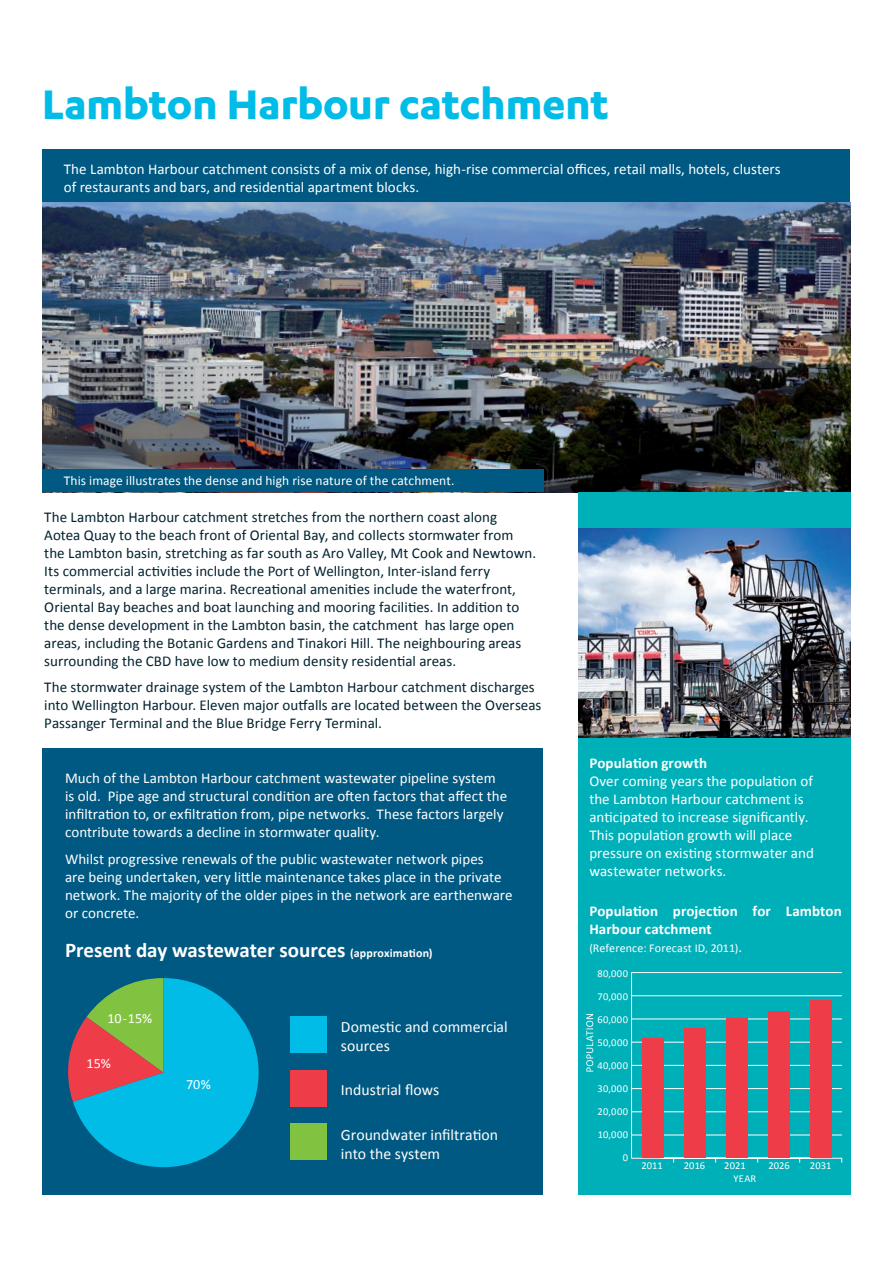
<style>
.page{position:relative;width:893px;height:1263px;background:#fff}
.page>*{position:absolute;margin:0;border:0;box-sizing:border-box;transform-origin:0 0}
.t1{font:700 48px "Karbon";letter-spacing:-.005em;color:#02bce8}
.t2{font:700 21px "Calibri";letter-spacing:-.005em;color:#fff}
.t3{font:15.75px/18.9px "Calibri";color:#fff}
.t4{font:15px/18px "Calibri";color:#002230}
.t5{font:15px/18px "Calibri";letter-spacing:.005em;color:#fff}
.t6{font:700 15px/18px "Calibri";letter-spacing:.005em;color:#fff}
.t7{font:14.1px "Calibri";color:#fff}
.t8{font:13.5px "Calibri";letter-spacing:.005em;color:#fff}
.t9{font:12px "Calibri";letter-spacing:.01em;color:#fff}
.t10{font:10.5px "Calibri";letter-spacing:.02em;color:#fff}
.s1{font-size:12px}
.s2{font-size:15px}
</style>
<div class="page">
<div style="left:43px;top:149px;width:807px;height:53px;background:#005982"></div>
<img style="left:43px;top:202px;width:807px;height:290px">
<div style="left:43px;top:470px;width:501px;height:22px;background:#005982"></div>
<div style="left:578px;top:492px;width:272px;height:42px;background:#00b0b9"></div>
<img style="left:578px;top:529px;width:272px;height:209px">
<div style="left:43px;top:748px;width:500px;height:447px;background:#005982"></div>
<div style="left:578px;top:738px;width:272px;height:457px;background:#00b0b9"></div>
<div style="left:291px;top:1016px;width:36px;height:36px;background:#02bce8"></div>
<div style="left:291px;top:1070px;width:36px;height:36px;background:#ee3d49"></div>
<div style="left:291px;top:1124px;width:36px;height:36px;background:#81c340"></div>
<svg style="left:68px;top:978px;width:191px;height:189px"></svg>
<hr style="left:631px;top:972px;width:1px;height:186px;background:#fff">
<hr style="left:631px;top:1158px;width:211px;height:1px;background:#fff">
<hr style="left:631px;top:1134px;width:211px;height:1px;background:#fff">
<hr style="left:631px;top:1111px;width:211px;height:1px;background:#fff">
<hr style="left:631px;top:1088px;width:211px;height:1px;background:#fff">
<hr style="left:631px;top:1065px;width:211px;height:1px;background:#fff">
<hr style="left:631px;top:1042px;width:211px;height:1px;background:#fff">
<hr style="left:631px;top:1018px;width:211px;height:1px;background:#fff">
<hr style="left:631px;top:995px;width:211px;height:1px;background:#fff">
<hr style="left:631px;top:972px;width:211px;height:1px;background:#fff">
<div style="left:642px;top:1038px;width:21px;height:120px;background:#ee3d49"></div>
<div style="left:684px;top:1029px;width:21px;height:129px;background:#ee3d49"></div>
<div style="left:727px;top:1019px;width:21px;height:139px;background:#ee3d49"></div>
<div style="left:769px;top:1012px;width:21px;height:146px;background:#ee3d49"></div>
<div style="left:811px;top:1001px;width:21px;height:157px;background:#ee3d49"></div>
<svg style="left:586px;top:1014px;width:7px;height:57px"></svg>
<h1 class="t1" style="left:42px;top:77px;width:568px">Lambton Harbour catchment</h1>
<p class="t5" style="left:64px;top:160px;width:719px">The Lambton Harbour catchment consists of a mix of dense, high-rise commercial offices, retail malls, hotels, clusters of restaurants and bars, and residential apartment blocks.</p>
<p class="t8" style="left:64px;top:472px;width:392px">This image illustrates the dense and high rise nature of the catchment.</p>
<p class="t4" style="left:44px;top:508px;width:493px">The Lambton Harbour catchment stretches from the northern coast along Aotea Quay to the beach front of Oriental Bay, and collects stormwater from the Lambton basin, stretching as far south as Aro Valley, Mt Cook and Newtown.<br>Its commercial activities include the Port of Wellington, Inter-island ferry terminals, and a large marina. Recreational amenities include the waterfront, Oriental Bay beaches and boat launching and mooring facilities. In addition to the dense development in the Lambton basin, the catchment has large open areas, including the Botanic Gardens and Tinakori Hill. The neighbouring areas surrounding the CBD have low to medium density residential areas.</p>
<p class="t4" style="left:44px;top:678px;width:499px">The stormwater drainage system of the Lambton Harbour catchment discharges into Wellington Harbour. Eleven major outfalls are located between the Overseas<br>Passanger Terminal and the Blue Bridge Ferry Terminal.</p>
<p class="t5" style="left:65px;top:769px;width:444px">Much of the Lambton Harbour catchment wastewater pipeline system is old. Pipe age and structural condition are often factors that affect the infiltration to, or exfiltration from, pipe networks. These factors largely contribute towards a decline in stormwater quality.</p>
<p class="t5" style="left:65px;top:850px;width:449px">Whilst progressive renewals of the public wastewater network pipes<br>are being undertaken, very little maintenance takes place in the private network. The majority of the older pipes in the network are earthenware or concrete.</p>
<h2 class="t2" style="left:65px;top:936px;width:369px">Present day wastewater sources <span class="s1">(approximation)</span></h2>
<p class="t7" style="left:108px;top:1010px;width:46px">10 - 15%</p>
<p class="t7" style="left:87px;top:1054px;width:26px">15%</p>
<p class="t7" style="left:186px;top:1075px;width:26px">70%</p>
<p class="t3" style="left:341px;top:1017px;width:168px">Domestic and commercial sources</p>
<p class="t3" style="left:341px;top:1080px;width:100px">Industrial flows</p>
<p class="t3" style="left:341px;top:1125px;width:159px">Groundwater infi ltration into the system</p>
<p class="t6" style="left:589px;top:754px;width:119px">Population growth</p>
<p class="t5" style="left:589px;top:772px;width:226px">Over coming years the population of the Lambton Harbour catchment is anticipated to increase significantly.<br>This population growth will place pressure on existing stormwater and wastewater networks.</p>
<p class="t6" style="left:589px;top:902px;width:254px">Population projection for Lambton<br>Harbour catchment</p>
<p class="t9" style="left:589px;top:941px;width:154px">(Reference: Forecast ID, 2011)<span class="s2">.</span></p>
<p class="t10" style="left:597px;top:967px;width:32px">80,000</p>
<p class="t10" style="left:598px;top:990px;width:32px">70,000</p>
<p class="t10" style="left:597px;top:1013px;width:32px">60,000</p>
<p class="t10" style="left:597px;top:1036px;width:32px">50,000</p>
<p class="t10" style="left:597px;top:1059px;width:32px">40,000</p>
<p class="t10" style="left:597px;top:1082px;width:32px">30,000</p>
<p class="t10" style="left:598px;top:1105px;width:32px">20,000</p>
<p class="t10" style="left:598px;top:1127px;width:32px">10,000</p>
<p class="t10" style="left:623px;top:1151px;width:7px">0</p>
<p class="t10" style="left:641px;top:1159px;width:23px">2011</p>
<p class="t10" style="left:684px;top:1159px;width:23px">2016</p>
<p class="t10" style="left:724px;top:1159px;width:23px">2021</p>
<p class="t10" style="left:768px;top:1159px;width:23px">2026</p>
<p class="t10" style="left:810px;top:1159px;width:23px">2031</p>
<p class="t10" style="left:733px;top:1171px;width:24px">YEAR</p>
</div>
